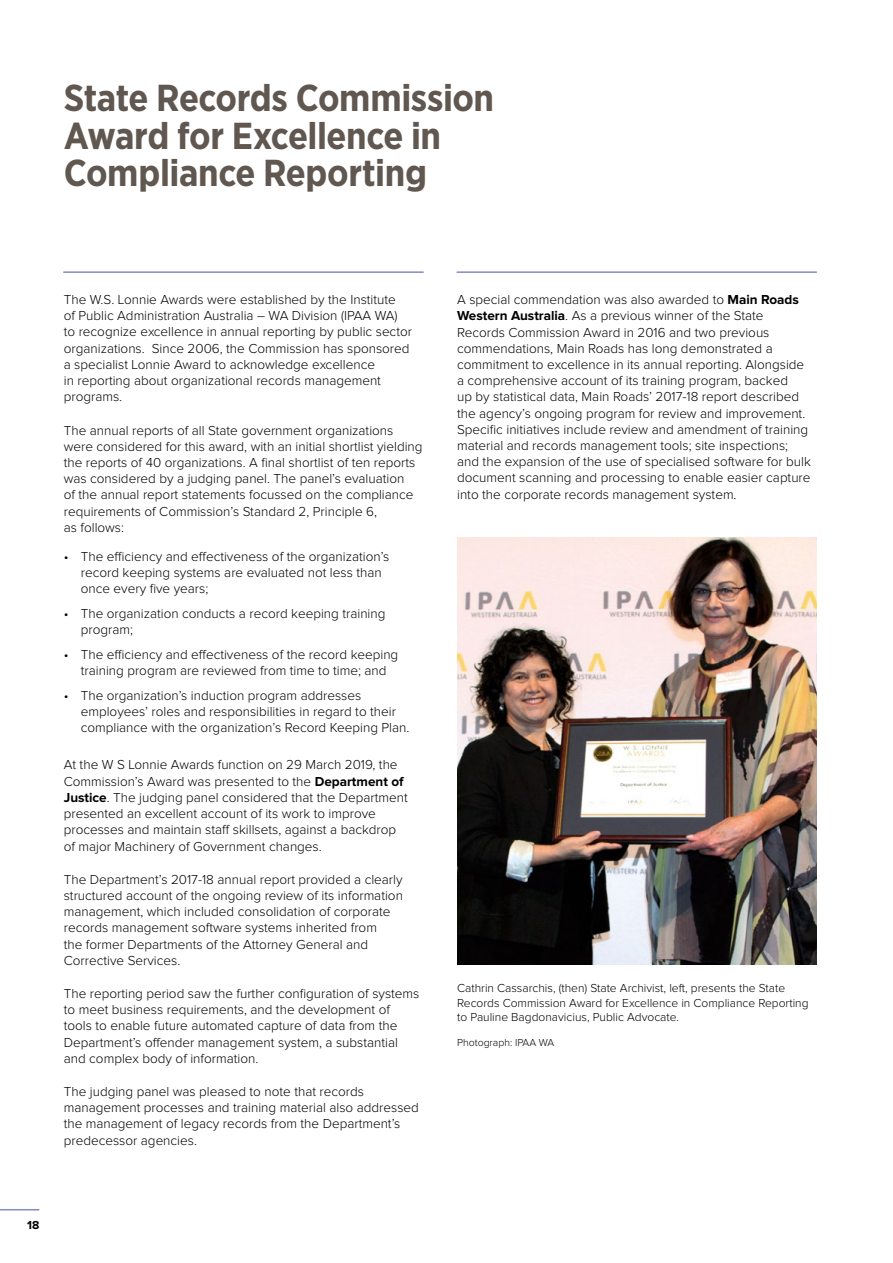
<style>
.page{position:relative;width:893px;height:1263px;background:#fff}
.page>*{position:absolute;margin:0;border:0;box-sizing:border-box;transform-origin:0 0}
.t1{font:700 37.5px/37.5px "Gotham Narrow";letter-spacing:-.01em;color:#605750}
.t2{font:300 13.5px/16.2px "Proxima Nova";color:#000}
.t3{font:300 12px/14.4px "Proxima Nova";color:#000}
.t4{font:700 12px "Proxima Nova";color:#000}
.t5{font:300 10.5px "Proxima Nova";color:#000}
.s1{font-weight:700}
</style>
<div class="page">
<hr style="left:64px;top:271px;width:359px;height:2px;background:#848ac4">
<hr style="left:457px;top:271px;width:359px;height:2px;background:#848ac4">
<hr style="left:0;top:1209px;width:39px;height:1px;background:#848ac4">
<img style="left:457px;top:537px;width:359px;height:427px">
<h1 class="t1" style="left:64px;top:79px;width:432px">State Records Commission<br>Award for Excellence in<br>Compliance Reporting</h1>
<p class="t2" style="left:64px;top:292px;width:350px">The W.S. Lonnie Awards were established by the Institute<br>of Public Administration Australia – WA Division (IPAA WA) to recognize excellence in annual reporting by public sector organizations. Since 2006, the Commission has sponsored a specialist Lonnie Award to acknowledge excellence<br>in reporting about organizational records management programs.</p>
<p class="t2" style="left:64px;top:422px;width:360px">The annual reports of all State government organizations were considered for this award, with an initial shortlist yielding the reports of 40 organizations. A final shortlist of ten reports was considered by a judging panel. The panel’s evaluation<br>of the annual report statements focussed on the compliance requirements of Commission’s Standard 2, Principle 6,<br>as follows:</p>
<p class="t2" style="left:81px;top:549px;width:310px;text-indent:-17px">• The efficiency and effectiveness of the organization’s record keeping systems are evaluated not less than once every five years;</p>
<p class="t2" style="left:81px;top:606px;width:306px;text-indent:-17px">• The organization conducts a record keeping training program;</p>
<p class="t2" style="left:64px;top:647px;width:336px;text-align:center">• The efficiency and effectiveness of the record keeping training program are reviewed from time to time; and</p>
<p class="t2" style="left:81px;top:688px;width:330px;text-indent:-17px">• The organization’s induction program addresses employees’ roles and responsibilities in regard to their compliance with the organization’s Record Keeping Plan.</p>
<p class="t2" style="left:64px;top:757px;width:346px">At the W S Lonnie Awards function on 29 March 2019, the Commission’s Award was presented to the <span class="s1">Department of Justice</span>. The judging panel considered that the Department presented an excellent account of its work to improve processes and maintain staff skillsets, against a backdrop of major Machinery of Government changes.</p>
<p class="t2" style="left:64px;top:872px;width:341px">The Department’s 2017-18 annual report provided a clearly structured account of the ongoing review of its information management, which included consolidation of corporate records management software systems inherited from<br>the former Departments of the Attorney General and Corrective Services.</p>
<p class="t2" style="left:64px;top:986px;width:357px">The reporting period saw the further configuration of systems to meet business requirements, and the development of tools to enable future automated capture of data from the Department’s offender management system, a substantial and complex body of information.</p>
<p class="t2" style="left:64px;top:1084px;width:357px">The judging panel was pleased to note that records management processes and training material also addressed the management of legacy records from the Department’s predecessor agencies.</p>
<p class="t4" style="left:27px;top:1219px;width:14px">18</p>
<p class="t2" style="left:457px;top:292px;width:355px">A special commendation was also awarded to <span class="s1">Main Roads Western Australia</span>. As a previous winner of the State Records Commission Award in 2016 and two previous commendations, Main Roads has long demonstrated a commitment to excellence in its annual reporting. Alongside a comprehensive account of its training program, backed<br>up by statistical data, Main Roads’ 2017-18 report described the agency’s ongoing program for review and improvement.<br>Specific initiatives include review and amendment of training material and records management tools; site inspections; and the expansion of the use of specialised software for bulk document scanning and processing to enable easier capture into the corporate records management system.</p>
<p class="t3" style="left:457px;top:982px;width:353px">Cathrin Cassarchis, (then) State Archivist, left, presents the State<br>Records Commission Award for Excellence in Compliance Reporting to Pauline Bagdonavicius, Public Advocate.</p>
<p class="t5" style="left:457px;top:1038px;width:99px">Photograph: IPAA WA</p>
</div>
